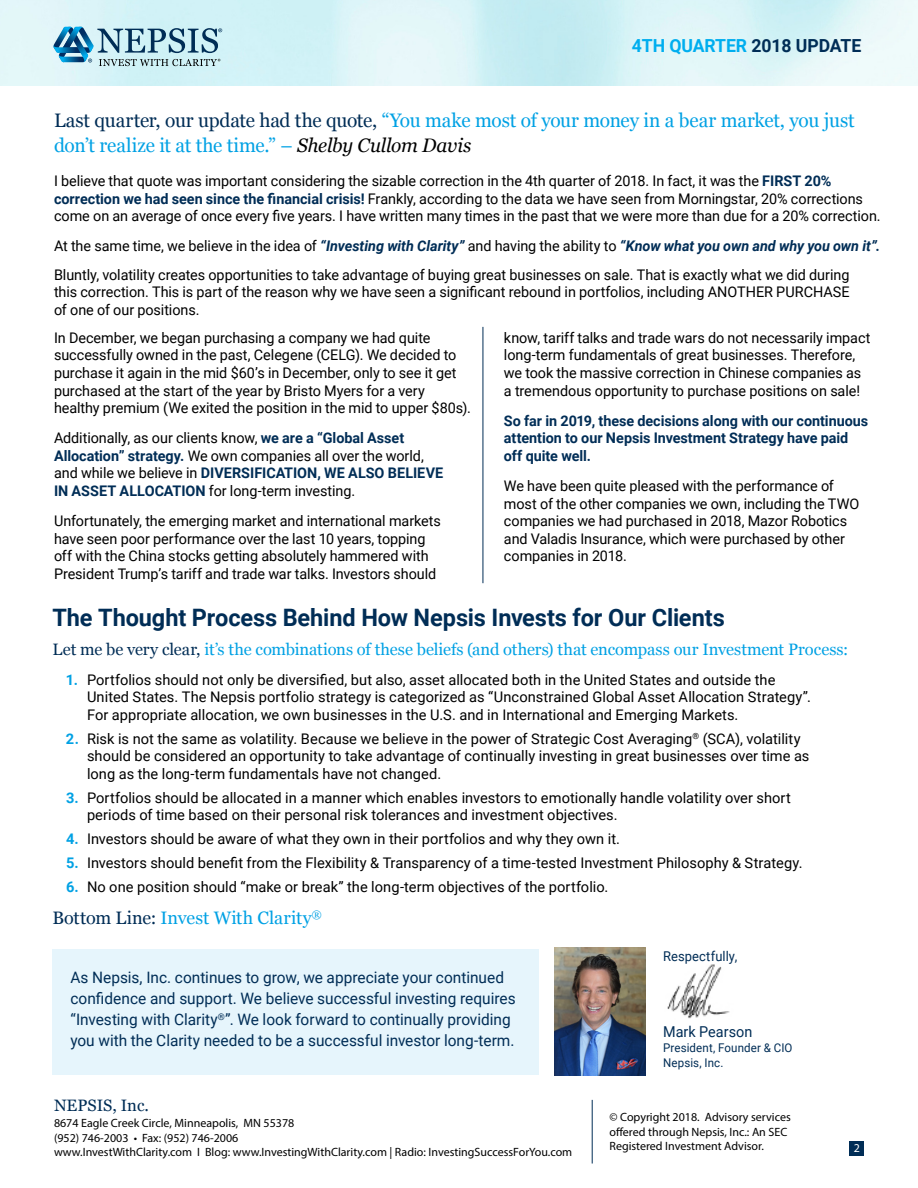
<style>
.page{position:relative;width:918px;height:1188px;background:#fff}
.page>*{position:absolute;margin:0;border:0;box-sizing:border-box;transform-origin:0 0}
.t1{font:700 24px "Roboto";letter-spacing:-.005em;color:#002d56}
.t2{font:19.5px/25.5px "Georgia";letter-spacing:-.01em;color:#00a1e4}
.t3{font:18px "Georgia";color:#00a1e4}
.t4{font:700 18px "Roboto";letter-spacing:-.005em;color:#00aeef}
.t5{font:16.5px "Georgia";letter-spacing:-.005em;color:#00a1e4}
.t6{font:16.5px "Georgia";color:#002d56}
.t7{font:15.75px/21px "Roboto";color:#002d56}
.t8{font:15px "Roboto";color:#002d56;scale:.96 1}
.t9{font:14.7px/17.5px "Roboto";color:#000}
.t10{font:700 14.7px/17.5px "Roboto";letter-spacing:-.005em;color:#002d56}
.t11{font:13.5px "Roboto";letter-spacing:.005em;color:#002d56;scale:.96 1}
.t12{font:12px/14.4px "Myriad Pro";color:#000}
.t13{font:12px/15px "Roboto";letter-spacing:.01em;color:#002d56;scale:.96 1}
.t14{font:12px "Myriad Pro";color:#fff}
.s1{color:#002d56}
.s2{font-style:italic;color:#000}
.s3{font-weight:700;color:#002d56}
.s4{font-weight:700;font-style:italic;color:#002d56}
.s5{font-weight:700;color:#00a1e4}
</style>
<div class="page">
<div style="left:52px;top:949px;width:487px;height:126px;background:#e6f5fc"></div>
<div style="left:850px;top:1142px;width:14px;height:14px;background:#002d56"></div>
<svg style="left:53px;top:27px;width:169px;height:39px;background:#8fb8c9"></svg>
<hr style="left:592px;top:1100px;width:1px;height:64px;background:#002d56">
<img style="left:667px;top:964px;width:63px;height:55px">
<img style="left:554px;top:948px;width:91px;height:127px">
<hr style="left:483px;top:327px;width:1px;height:256px;background:#002d56">
<p class="t4" style="left:632px;top:33px;width:231px">4TH QUARTER <span class="s1">2018 UPDATE</span></p>
<h2 class="t2" style="left:54px;top:106px;width:802px"><span class="s1">Last quarter, our update had the quote,</span> “You make most of your money in a bear market, you just don’t realize it at the time.” – <span class="s2">Shelby Cullom Davis</span></h2>
<p class="t9" style="left:54px;top:172px;width:828px">I believe that quote was important considering the sizable correction in the 4th quarter of 2018. In fact, it was the <span class="s3">FIRST 20% correction we had seen since the financial crisis!</span> Frankly, according to the data we have seen from Morningstar, 20% corrections come on an average of once every five years. I have written many times in the past that we were more than due for a 20% correction.</p>
<p class="t9" style="left:54px;top:230px;width:828px;line-height:29.2px">At the same time, we believe in the idea of <span class="s4">“Investing with Clarity”</span> and having the ability to <span class="s4">“Know what you own and why you own it”.<br></span>Bluntly, volatility creates opportunities to take advantage of buying great businesses on sale. That is exactly what we did during</p>
<p class="t9" style="left:54px;top:283px;width:797px">this correction. This is part of the reason why we have seen a significant rebound in portfolios, including ANOTHER PURCHASE of one of our positions.</p>
<p class="t9" style="left:54px;top:328px;width:419px">In December, we began purchasing a company we had quite successfully owned in the past, Celegene (CELG). We decided to purchase it again in the mid $60’s in December, only to see it get purchased at the start of the year by Bristo Myers for a very healthy premium (We exited the position in the mid to upper $80s).</p>
<p class="t9" style="left:54px;top:429px;width:391px">Additionally, as our clients know, <span class="s3">we are a “Global Asset Allocation” strategy.</span> We own companies all over the world, and while we believe in <span class="s3">DIVERSIFICATION, WE ALSO BELIEVE IN ASSET ALLOCATION</span> for long-term investing.</p>
<p class="t9" style="left:54px;top:512px;width:388px">Unfortunately, the emerging market and international markets have seen poor performance over the last 10 years, topping off with the China stocks getting absolutely hammered with President Trump’s tariff and trade war talks. Investors should</p>
<p class="t9" style="left:504px;top:328px;width:368px">know, tariff talks and trade wars do not necessarily impact long-term fundamentals of great businesses. Therefore, we took the massive correction in Chinese companies as a tremendous opportunity to purchase positions on sale!</p>
<p class="t10" style="left:504px;top:411px;width:366px">So far in 2019, these decisions along with our continuous attention to our Nepsis Investment Strategy have paid off quite well.</p>
<p class="t9" style="left:504px;top:476px;width:357px">We have been quite pleased with the performance of most of the other companies we own, including the TWO companies we had purchased in 2018, Mazor Robotics and Valadis Insurance, which were purchased by other companies in 2018.</p>
<h1 class="t1" style="left:52px;top:601px;width:674px">The Thought Process Behind How Nepsis Invests for Our Clients</h1>
<p class="t5" style="left:52px;top:637px;width:797px"><span class="s1">Let me be very clear,</span> it’s the combinations of these beliefs (and others) that encompass our Investment Process:</p>
<p class="t9" style="left:87px;top:670px;width:726px;text-indent:-21px"><span class="s5">1.</span> Portfolios should not only be diversified, but also, asset allocated both in the United States and outside the<br>United States. The Nepsis portfolio strategy is categorized as “Unconstrained Global Asset Allocation Strategy”.<br>For appropriate allocation, we own businesses in the U.S. and in International and Emerging Markets.</p>
<p class="t9" style="left:87px;top:729px;width:724px;text-indent:-21px"><span class="s5">2.</span> Risk is not the same as volatility. Because we believe in the power of Strategic Cost Averaging<sup>®</sup> (SCA), volatility should be considered an opportunity to take advantage of continually investing in great businesses over time as long as the long-term fundamentals have not changed.</p>
<p class="t9" style="left:87px;top:788px;width:705px;text-indent:-21px"><span class="s5">3.</span> Portfolios should be allocated in a manner which enables investors to emotionally handle volatility over short periods of time based on their personal risk tolerances and investment objectives.</p>
<p class="t9" style="left:66px;top:830px;width:556px"><span class="s5">4.</span> Investors should be aware of what they own in their portfolios and why they own it.</p>
<p class="t9" style="left:66px;top:854px;width:738px"><span class="s5">5.</span> Investors should benefit from the Flexibility &amp; Transparency of a time-tested Investment Philosophy &amp; Strategy.</p>
<p class="t9" style="left:66px;top:878px;width:544px"><span class="s5">6.</span> No one position should “make or break” the long-term objectives of the portfolio.</p>
<p class="t3" style="left:52px;top:905px;width:271px"><span class="s1">Bottom Line:</span> Invest With Clarity<sup>®</sup></p>
<p class="t7" style="left:70px;top:966px;width:447px">As Nepsis, Inc. continues to grow, we appreciate your continued confidence and support. We believe successful investing requires “Investing with Clarity<sup>®</sup>”. We look forward to continually providing you with the Clarity needed to be a successful investor long-term.</p>
<p class="t11" style="left:663px;top:947px;width:79px">Respectfully,</p>
<p class="t8" style="left:663px;top:1021px;width:94px">Mark Pearson</p>
<p class="t13" style="left:663px;top:1040px;width:136px">President, Founder &amp; CIO<br>Nepsis, Inc.</p>
<p class="t6" style="left:54px;top:1093px;width:97px">NEPSIS, Inc.</p>
<p class="t12" style="left:54px;top:1116px;width:520px">8674 Eagle Creek Circle, Minneapolis, MN 55378<br>(952) 746-2003 • Fax: (952) 746-2006<br>www.InvestWithClarity.com I Blog: www.InvestingWithClarity.com | Radio: InvestingSuccessForYou.com</p>
<p class="t12" style="left:610px;top:1110px;width:183px">© Copyright 2018. Advisory services offered through Nepsis, Inc.: An SEC<br>Registered Investment Advisor.</p>
<p class="t14" style="left:854px;top:1141px;width:8px">2</p>
</div>
